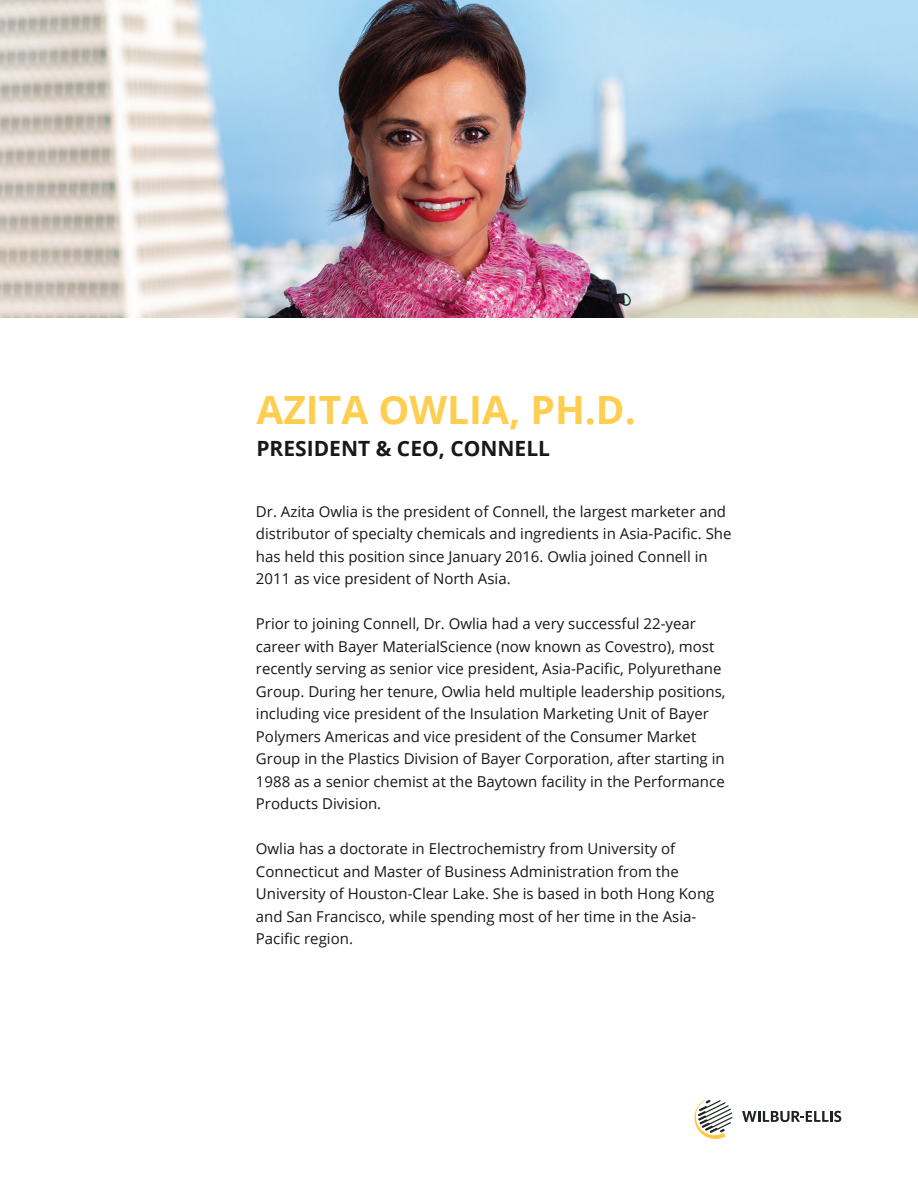
<style>
.page{position:relative;width:918px;height:1188px;background:#fff}
.page>*{position:absolute;margin:0;border:0;box-sizing:border-box;transform-origin:0 0}
.t1{font:700 39px "Open Sans";color:#fece51}
.t2{font:700 21px "Open Sans";color:#181719}
.t3{font:15px/22.5px "Open Sans";color:#181719}
</style>
<div class="page">
<img style="left:0;top:0;width:918px;height:318px">
<svg style="left:694px;top:1100px;width:39px;height:39px"></svg>
<svg style="left:742px;top:1111px;width:99px;height:11px"></svg>
<h1 class="t1" style="left:256px;top:382px;width:381px">AZITA OWLIA, PH.D.</h1>
<h2 class="t2" style="left:256px;top:433px;width:295px">PRESIDENT &amp; CEO, CONNELL</h2>
<p class="t3" style="left:256px;top:500px;width:477px">Dr. Azita Owlia is the president of Connell, the largest marketer and distributor of specialty chemicals and ingredients in Asia-Pacific. She has held this position since January 2016. Owlia joined Connell in 2011 as vice president of North Asia.</p>
<p class="t3" style="left:256px;top:612px;width:471px">Prior to joining Connell, Dr. Owlia had a very successful 22-year career with Bayer MaterialScience (now known as Covestro), most recently serving as senior vice president, Asia-Pacific, Polyurethane Group. During her tenure, Owlia held multiple leadership positions, including vice president of the Insulation Marketing Unit of Bayer Polymers Americas and vice president of the Consumer Market Group in the Plastics Division of Bayer Corporation, after starting in 1988 as a senior chemist at the Baytown facility in the Performance Products Division.</p>
<p class="t3" style="left:256px;top:837px;width:460px">Owlia has a doctorate in Electrochemistry from University of Connecticut and Master of Business Administration from the University of Houston-Clear Lake. She is based in both Hong Kong and San Francisco, while spending most of her time in the Asia-Pacific region.</p>
</div>
